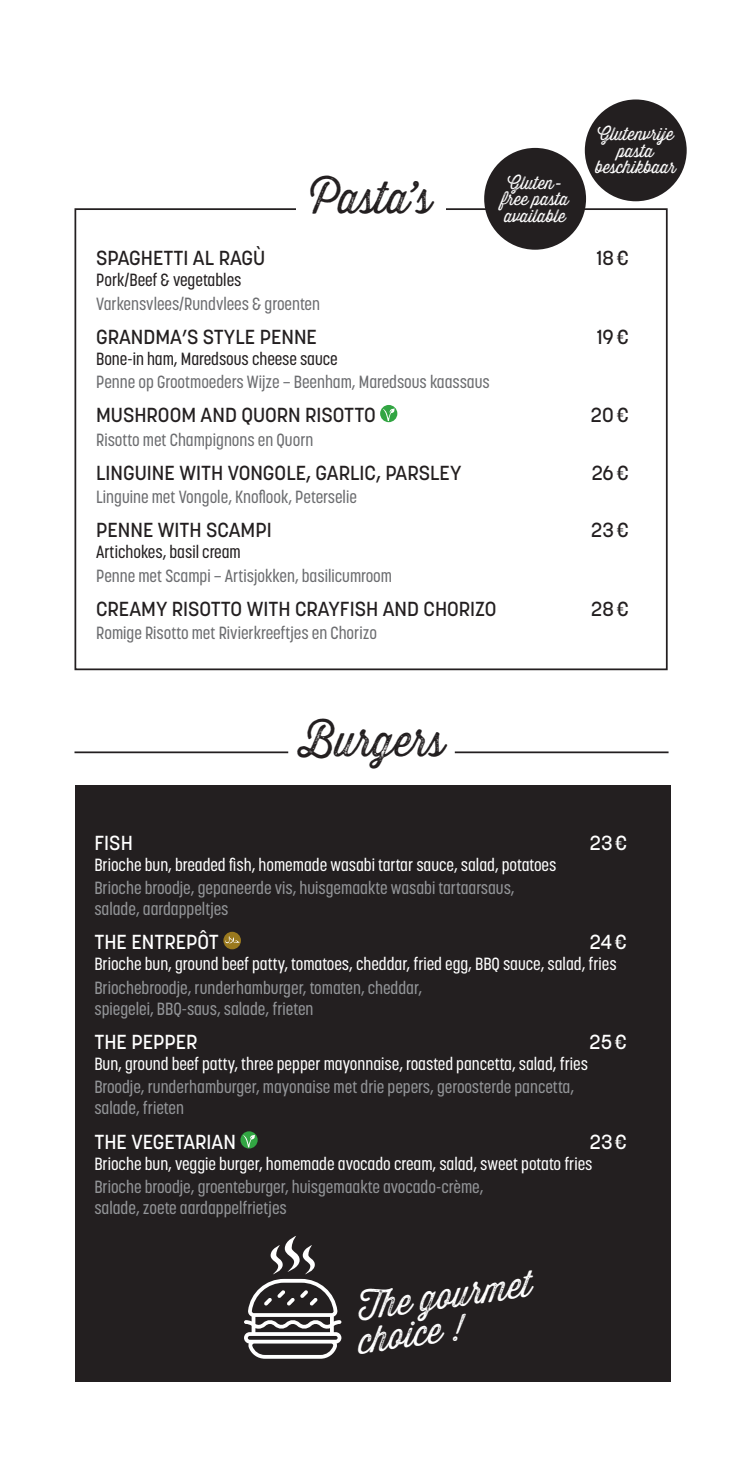
<style>
.page{position:relative;width:745px;height:1474px;background:#fff}
.page>*{position:absolute;margin:0;border:0;box-sizing:border-box;transform-origin:0 0}
.t1{font:43.75px "Thirsty Rough Lt Two";color:#231f20}
.t2{font:35px/33.2px "Thirsty Rough Lt Two";color:#fff}
.t3{font:500 20.12px "Korolev";color:#231f20}
.t4{font:500 20.12px "Korolev";color:#fff}
.t5{font:500 17.5px/21px "Korolev Condensed";color:#939598}
.t6{font:500 17.5px "Korolev Condensed";color:#fff}
.t7{font:500 17.5px "Korolev Condensed";color:#6c6d70}
.t8{font:500 17.5px "Korolev Condensed";color:#231f20}
.t9{font:17.32px/16.6px "Thirsty Rough Lt Two";color:#fff;text-align:center}
</style>
<div class="page">
<svg style="left:380px;top:405px;width:17px;height:17px"></svg>
<svg style="left:382px;top:408px;width:12px;height:13px"></svg>
<div style="left:74px;top:208px;width:593px;height:462px;border:2px solid #231f20"></div>
<div style="left:296px;top:172px;width:149px;height:52px;background:#fff"></div>
<div style="left:74px;top:784px;width:596px;height:597px;background:#231f20"></div>
<svg style="left:223px;top:931px;width:18px;height:18px"></svg>
<svg style="left:224px;top:936px;width:15px;height:8px"></svg>
<svg style="left:240px;top:1131px;width:17px;height:17px"></svg>
<svg style="left:243px;top:1134px;width:12px;height:13px"></svg>
<svg style="left:244px;top:1236px;width:97px;height:122px"></svg>
<hr style="left:74px;top:751px;width:214px;height:2px;background:#231f20">
<hr style="left:454px;top:751px;width:214px;height:2px;background:#231f20">
<div style="left:484px;top:148px;width:101px;height:102px;background:#231f20;border-radius:50%"></div>
<div style="left:584px;top:99px;width:102px;height:102px;background:#231f20;border-radius:50%"></div>
<h1 class="t1" style="left:310px;top:166px;width:123px">Pasta’s</h1>
<p class="t9" style="left:501px;top:174px;width:69px">Gluten&shy;free pasta available</p>
<p class="t9" style="left:595px;top:126px;width:82px">Glutenvrije pasta beschikbaar</p>
<p class="t3" style="left:96px;top:245px;width:170px">SPAGHETTI AL RAGÙ</p>
<p class="t3" style="left:596px;top:245px;width:34px">18€</p>
<p class="t8" style="left:96px;top:269px;width:147px">Pork/Beef &amp; vegetables</p>
<p class="t7" style="left:96px;top:293px;width:225px">Varkensvlees/Rundvlees &amp; groenten</p>
<p class="t3" style="left:96px;top:324px;width:222px">GRANDMA’S STYLE PENNE</p>
<p class="t3" style="left:596px;top:324px;width:33px">19€</p>
<p class="t8" style="left:96px;top:348px;width:243px">Bone-in ham, Maredsous cheese sauce</p>
<p class="t7" style="left:96px;top:371px;width:395px">Penne op Grootmoeders Wijze – Beenham, Maredsous kaassaus</p>
<p class="t3" style="left:96px;top:402px;width:281px">MUSHROOM AND QUORN RISOTTO</p>
<p class="t3" style="left:590px;top:402px;width:39px">20€</p>
<p class="t7" style="left:96px;top:429px;width:219px">Risotto met Champignons en Quorn</p>
<p class="t3" style="left:96px;top:460px;width:366px">LINGUINE WITH VONGOLE, GARLIC, PARSLEY</p>
<p class="t3" style="left:591px;top:460px;width:38px">26€</p>
<p class="t7" style="left:96px;top:487px;width:262px">Linguine met Vongole, Knoflook, Peterselie</p>
<p class="t3" style="left:96px;top:517px;width:177px">PENNE WITH SCAMPI</p>
<p class="t3" style="left:590px;top:517px;width:39px">23€</p>
<p class="t8" style="left:96px;top:542px;width:146px">Artichokes, basil cream</p>
<p class="t7" style="left:96px;top:565px;width:297px">Penne met Scampi – Artisjokken, basilicumroom</p>
<p class="t3" style="left:96px;top:596px;width:401px">CREAMY RISOTTO WITH CRAYFISH AND CHORIZO</p>
<p class="t3" style="left:590px;top:596px;width:39px">28€</p>
<p class="t7" style="left:96px;top:623px;width:282px">Romige Risotto met Rivierkreeftjes en Chorizo</p>
<h1 class="t1" style="left:299px;top:709px;width:147px">Burgers</h1>
<p class="t4" style="left:94px;top:830px;width:40px">FISH</p>
<p class="t4" style="left:589px;top:830px;width:39px">23€</p>
<p class="t6" style="left:94px;top:854px;width:463px">Brioche bun, breaded fish, homemade wasabi tartar sauce, salad, potatoes</p>
<p class="t5" style="left:94px;top:877px;width:421px">Brioche broodje, gepaneerde vis, huisgemaakte wasabi tartaarsaus, salade, aardappeltjes</p>
<p class="t4" style="left:94px;top:929px;width:126px">THE ENTREPÔT</p>
<p class="t4" style="left:589px;top:929px;width:39px">24€</p>
<p class="t6" style="left:94px;top:953px;width:523px">Brioche bun, ground beef patty, tomatoes, cheddar, fried egg, BBQ sauce, salad, fries</p>
<p class="t5" style="left:94px;top:977px;width:329px">Briochebroodje, runderhamburger, tomaten, cheddar, spiegelei, BBQ-saus, salade, frieten</p>
<p class="t4" style="left:94px;top:1029px;width:105px">THE PEPPER</p>
<p class="t4" style="left:589px;top:1029px;width:39px">25€</p>
<p class="t6" style="left:94px;top:1053px;width:495px">Bun, ground beef patty, three pepper mayonnaise, roasted pancetta, salad, fries</p>
<p class="t5" style="left:94px;top:1076px;width:481px">Broodje, runderhamburger, mayonaise met drie pepers, geroosterde pancetta, salade, frieten</p>
<p class="t4" style="left:94px;top:1128px;width:143px">THE VEGETARIAN</p>
<p class="t4" style="left:589px;top:1128px;width:39px">23€</p>
<p class="t6" style="left:94px;top:1153px;width:499px">Brioche bun, veggie burger, homemade avocado cream, salad, sweet potato fries</p>
<p class="t5" style="left:94px;top:1176px;width:390px">Brioche broodje, groenteburger, huisgemaakte avocado-crème, salade, zoete aardappelfrietjes</p>
<h2 class="t2" style="left:350px;top:1292px;width:181px;rotate:-8deg">The gourmet choice !</h2>
</div>
